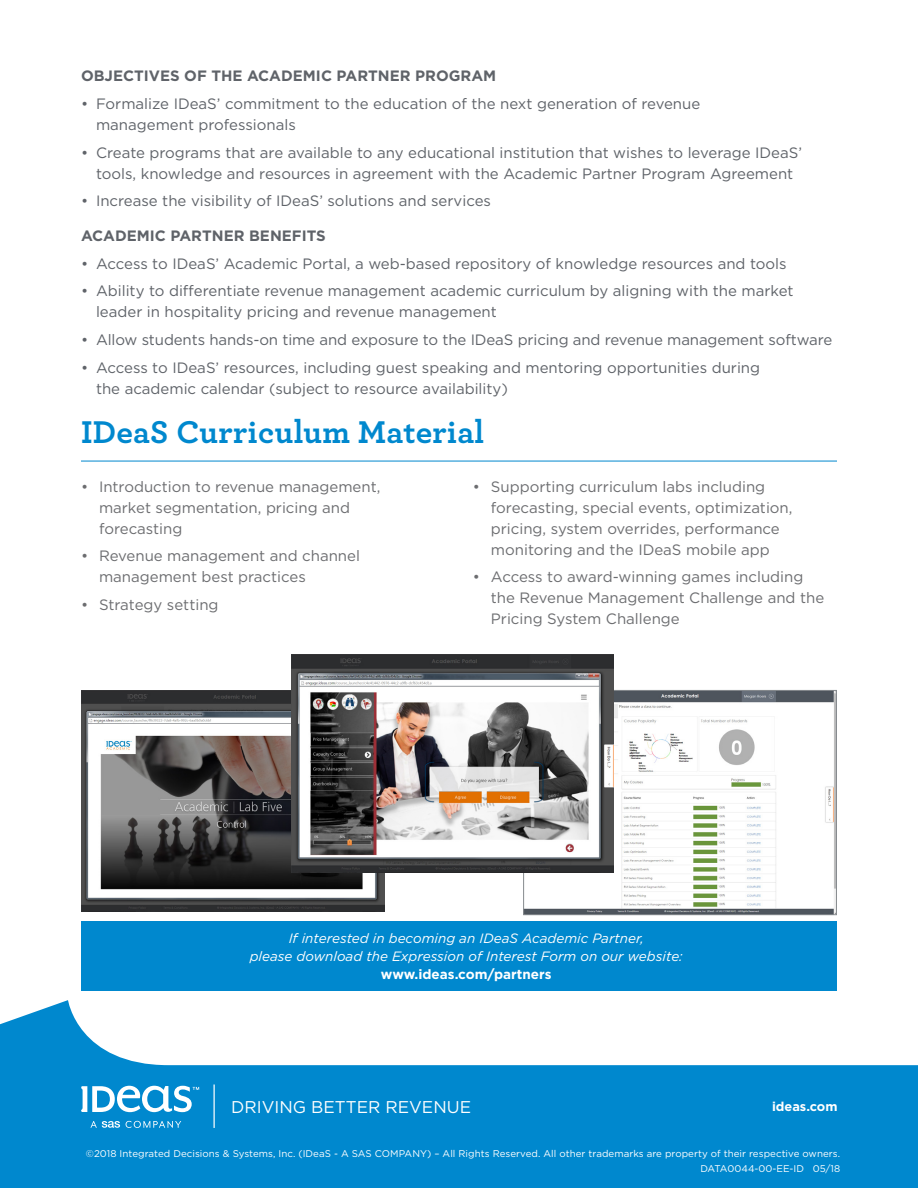
<style>
.page{position:relative;width:918px;height:1188px;background:#fff}
.page>*{position:absolute;margin:0;border:0;box-sizing:border-box;transform-origin:0 0}
.t1{font:700 33px "Archer";letter-spacing:.01em;color:#0088ce}
.t2{font:16.95px "Gotham";color:#fff}
.Bullet_list{font:15px/21px "Gotham";color:#5f6369}
.t3{font:15px/21px "Gotham";color:#6c6d70}
.Bullet_list-2{font:700 15px "Gotham";color:#5f6369}
.t4{font:italic 13.5px/18px "Gotham";color:#fff;text-align:center}
.Bullet_list-3{font:700 12.75px "Gotham";color:#fff}
.t5{font:9.75px "Gotham";letter-spacing:.005em;color:#fff}
.s1{font-weight:700;font-style:normal}
</style>
<div class="page">
<img style="left:525px;top:692px;width:310px;height:221px">
<div style="left:523px;top:690px;width:314px;height:225px;border:1px solid #868a8e"></div>
<svg style="left:0;top:1000px;width:918px;height:188px;fill:#0088ce"></svg>
<svg style="left:81px;top:1086px;width:118px;height:26px"></svg>
<svg style="left:126px;top:1121px;width:55px;height:7px"></svg>
<svg style="left:90px;top:1121px;width:30px;height:7px"></svg>
<hr style="left:214px;top:1084px;width:1px;height:44px;background:#fff">
<img style="left:81px;top:690px;width:304px;height:221px">
<img style="left:292px;top:655px;width:322px;height:218px">
<hr style="left:81px;top:461px;width:756px;height:1px;background:#0088ce">
<div style="left:81px;top:921px;width:756px;height:69px;background:#0088ce"></div>
<p class="Bullet_list-2" style="left:81px;top:66px;width:417px">OBJECTIVES OF THE ACADEMIC PARTNER PROGRAM</p>
<p class="Bullet_list" style="left:96px;top:93px;width:606px;text-indent:-15px">• Formalize IDeaS’ commitment to the education of the next generation of revenue management professionals</p>
<p class="Bullet_list" style="left:81px;top:141px;width:723px;text-align:center">• Create programs that are available to any educational institution that wishes to leverage IDeaS’ tools, knowledge and resources in agreement with the Academic Partner Program Agreement</p>
<p class="Bullet_list" style="left:81px;top:190px;width:412px">• Increase the visibility of IDeaS’ solutions and services</p>
<p class="Bullet_list-2" style="left:81px;top:226px;width:246px">ACADEMIC PARTNER BENEFITS</p>
<p class="Bullet_list" style="left:81px;top:252px;width:707px">• Access to IDeaS’ Academic Portal, a web-based repository of knowledge resources and tools</p>
<p class="Bullet_list" style="left:96px;top:280px;width:699px;text-indent:-15px">• Ability to differentiate revenue management academic curriculum by aligning with the market leader in hospitality pricing and revenue management</p>
<p class="Bullet_list" style="left:81px;top:329px;width:753px">• Allow students hands-on time and exposure to the IDeaS pricing and revenue management software</p>
<p class="Bullet_list" style="left:96px;top:357px;width:666px;text-indent:-15px">• Access to IDeaS’ resources, including guest speaking and mentoring opportunities during the academic calendar (subject to resource availability)</p>
<p class="t1" style="left:81px;top:406px;width:405px">IDeaS Curriculum Material</p>
<p class="t3" style="left:99px;top:475px;width:283px;text-indent:-18px">• Introduction to revenue management, market segmentation, pricing and forecasting</p>
<p class="t3" style="left:99px;top:545px;width:263px;text-indent:-18px">• Revenue management and channel management best practices</p>
<p class="t3" style="left:81px;top:594px;width:139px">• Strategy setting</p>
<p class="t3" style="left:491px;top:475px;width:303px;text-indent:-18px">• Supporting curriculum labs including forecasting, special events, optimization, pricing, system overrides, performance monitoring and the IDeaS mobile app</p>
<p class="t3" style="left:491px;top:566px;width:335px;text-indent:-18px">• Access to award-winning games including the Revenue Management Challenge and the<br>Pricing System Challenge</p>
<p class="t4" style="left:250px;top:929px;width:435px">If interested in becoming an IDeaS Academic Partner,<br>please download the Expression of Interest Form on our website: <span class="s1">www.ideas.com/partners</span></p>
<p class="t2" style="left:231px;top:1097px;width:241px">DRIVING BETTER REVENUE</p>
<p class="t5" style="left:86px;top:1147px;width:756px">©2018 Integrated Decisions &amp; Systems, Inc. (IDeaS - A SAS COMPANY) – All Rights Reserved. All other trademarks are property of their respective owners.</p>
<p class="t5" style="left:700px;top:1162px;width:141px">DATA0044-00-EE-ID 05/18</p>
<p class="Bullet_list-3" style="left:772px;top:1098px;width:67px">ideas.com</p>
</div>
